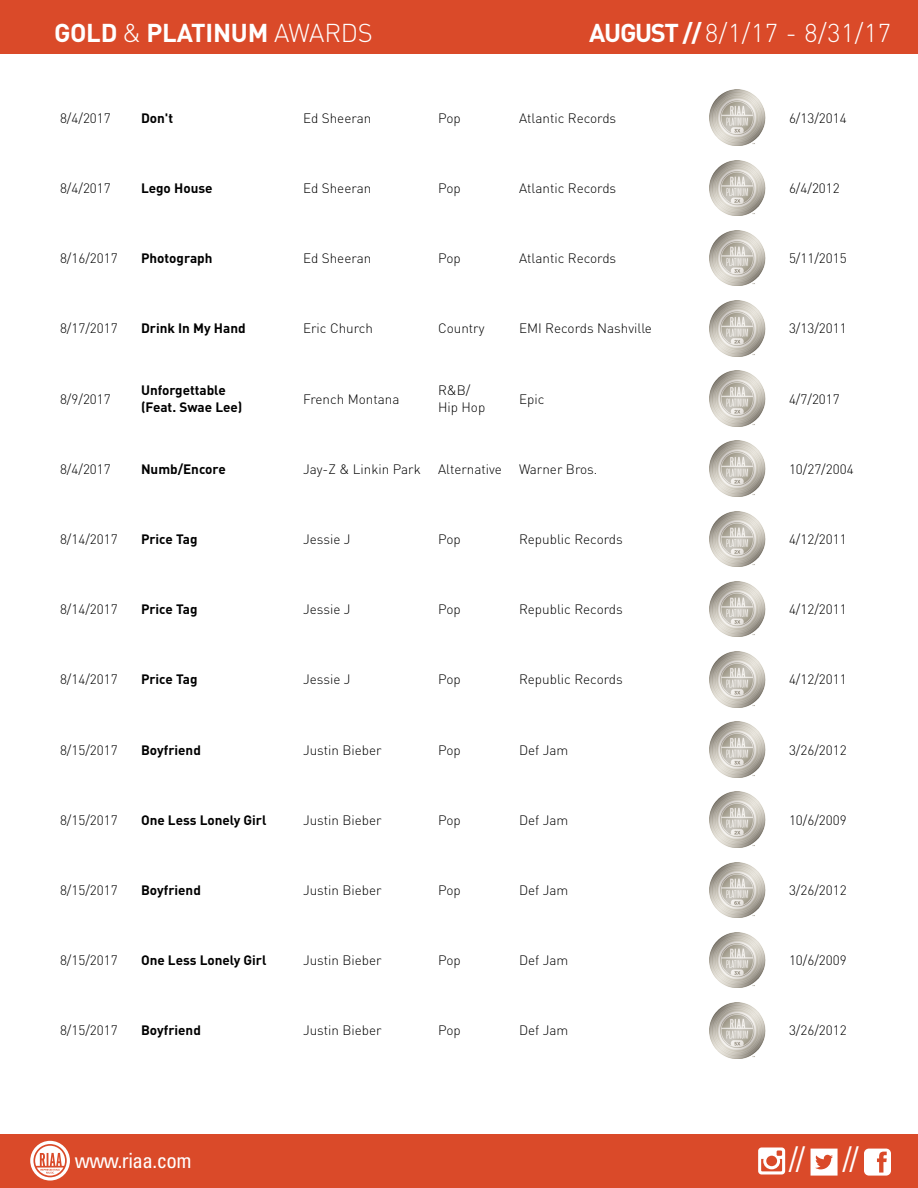
<style>
.page{position:relative;width:918px;height:1188px;background:#fff}
.page>*{position:absolute;margin:0;border:0;box-sizing:border-box;transform-origin:0 0}
.t1{font:condensed 31.5px "Univers LT Std";color:#fff}
.t2{font:300 25.5px "DINOT";color:#fff}
.t3{font:700 25.5px "DINOT";letter-spacing:-.01em;color:#fff}
.t4{font:condensed 21px "Univers LT Std";letter-spacing:-.025em;color:#fff}
.t5{font:300 13.5px/16.2px "DINOT";color:#000}
.t6{font:700 13.5px/16.2px "DINOT";color:#000}
.s1{font-weight:300}
.s2{font-weight:700}
</style>
<div class="page">
<div style="left:0;top:1134px;width:918px;height:54px;background:#da4a29"></div>
<div style="left:0;top:0;width:918px;height:54px;background:#da4a29"></div>
<svg style="left:758px;top:1148px;width:27px;height:26px"></svg>
<svg style="left:811px;top:1149px;width:27px;height:27px"></svg>
<svg style="left:864px;top:1149px;width:27px;height:27px"></svg>
<svg style="left:30px;top:1141px;width:40px;height:40px"></svg>
<img style="left:710px;top:90px;width:56px;height:56px">
<img style="left:710px;top:160px;width:56px;height:56px">
<img style="left:710px;top:230px;width:56px;height:56px">
<img style="left:710px;top:301px;width:56px;height:55px">
<img style="left:710px;top:371px;width:56px;height:55px">
<img style="left:710px;top:441px;width:56px;height:56px">
<img style="left:710px;top:511px;width:56px;height:56px">
<img style="left:710px;top:581px;width:56px;height:56px">
<img style="left:710px;top:652px;width:56px;height:55px">
<img style="left:710px;top:722px;width:56px;height:55px">
<img style="left:710px;top:792px;width:56px;height:56px">
<img style="left:710px;top:862px;width:56px;height:56px">
<img style="left:710px;top:932px;width:56px;height:56px">
<img style="left:710px;top:1003px;width:56px;height:55px">
<h2 class="t3" style="left:54px;top:15px;width:320px">GOLD <span class="s1">&amp;</span> PLATINUM <span class="s1">AWARDS</span></h2>
<h2 class="t2" style="left:589px;top:15px;width:303px"><span class="s2">AUGUST //</span>8/1/17 - 8/31/17</h2>
<p class="t5" style="left:60px;top:109px;width:52px">8/4/2017</p>
<p class="t6" style="left:141px;top:109px;width:34px">Don't</p>
<p class="t5" style="left:303px;top:109px;width:70px">Ed Sheeran</p>
<p class="t5" style="left:438px;top:109px;width:24px">Pop</p>
<p class="t5" style="left:519px;top:109px;width:99px">Atlantic Records</p>
<p class="t5" style="left:789px;top:109px;width:59px">6/13/2014</p>
<p class="t5" style="left:60px;top:179px;width:52px">8/4/2017</p>
<p class="t6" style="left:141px;top:179px;width:73px">Lego House</p>
<p class="t5" style="left:303px;top:179px;width:70px">Ed Sheeran</p>
<p class="t5" style="left:438px;top:179px;width:24px">Pop</p>
<p class="t5" style="left:519px;top:179px;width:99px">Atlantic Records</p>
<p class="t5" style="left:789px;top:179px;width:52px">6/4/2012</p>
<p class="t5" style="left:60px;top:250px;width:59px">8/16/2017</p>
<p class="t6" style="left:141px;top:250px;width:73px">Photograph</p>
<p class="t5" style="left:303px;top:250px;width:70px">Ed Sheeran</p>
<p class="t5" style="left:438px;top:250px;width:24px">Pop</p>
<p class="t5" style="left:519px;top:250px;width:99px">Atlantic Records</p>
<p class="t5" style="left:789px;top:250px;width:59px">5/11/2015</p>
<p class="t5" style="left:60px;top:320px;width:59px">8/17/2017</p>
<p class="t6" style="left:141px;top:320px;width:106px">Drink In My Hand</p>
<p class="t5" style="left:303px;top:320px;width:72px">Eric Church</p>
<p class="t5" style="left:438px;top:320px;width:48px">Country</p>
<p class="t5" style="left:519px;top:320px;width:135px">EMI Records Nashville</p>
<p class="t5" style="left:789px;top:320px;width:59px">3/13/2011</p>
<p class="t5" style="left:60px;top:390px;width:52px">8/9/2017</p>
<p class="t6" style="left:141px;top:382px;width:103px">Unforgettable (Feat. Swae Lee)</p>
<p class="t5" style="left:303px;top:390px;width:98px">French Montana</p>
<p class="t5" style="left:438px;top:382px;width:49px">R&amp;B/<br>Hip Hop</p>
<p class="t5" style="left:519px;top:390px;width:27px">Epic</p>
<p class="t5" style="left:789px;top:390px;width:52px">4/7/2017</p>
<p class="t5" style="left:60px;top:460px;width:52px">8/4/2017</p>
<p class="t6" style="left:141px;top:460px;width:86px">Numb/Encore</p>
<p class="t5" style="left:303px;top:460px;width:119px">Jay-Z &amp; Linkin Park</p>
<p class="t5" style="left:438px;top:460px;width:65px">Alternative</p>
<p class="t5" style="left:519px;top:460px;width:80px">Warner Bros.</p>
<p class="t5" style="left:789px;top:460px;width:66px">10/27/2004</p>
<p class="t5" style="left:60px;top:530px;width:59px">8/14/2017</p>
<p class="t6" style="left:141px;top:530px;width:58px">Price Tag</p>
<p class="t5" style="left:303px;top:530px;width:49px">Jessie J</p>
<p class="t5" style="left:438px;top:530px;width:24px">Pop</p>
<p class="t5" style="left:519px;top:530px;width:105px">Republic Records</p>
<p class="t5" style="left:789px;top:530px;width:59px">4/12/2011</p>
<p class="t5" style="left:60px;top:601px;width:59px">8/14/2017</p>
<p class="t6" style="left:141px;top:601px;width:58px">Price Tag</p>
<p class="t5" style="left:303px;top:601px;width:49px">Jessie J</p>
<p class="t5" style="left:438px;top:601px;width:24px">Pop</p>
<p class="t5" style="left:519px;top:601px;width:105px">Republic Records</p>
<p class="t5" style="left:789px;top:601px;width:59px">4/12/2011</p>
<p class="t5" style="left:60px;top:671px;width:59px">8/14/2017</p>
<p class="t6" style="left:141px;top:671px;width:58px">Price Tag</p>
<p class="t5" style="left:303px;top:671px;width:49px">Jessie J</p>
<p class="t5" style="left:438px;top:671px;width:24px">Pop</p>
<p class="t5" style="left:519px;top:671px;width:105px">Republic Records</p>
<p class="t5" style="left:789px;top:671px;width:59px">4/12/2011</p>
<p class="t5" style="left:60px;top:741px;width:59px">8/15/2017</p>
<p class="t6" style="left:141px;top:741px;width:61px">Boyfriend</p>
<p class="t5" style="left:303px;top:741px;width:80px">Justin Bieber</p>
<p class="t5" style="left:438px;top:741px;width:24px">Pop</p>
<p class="t5" style="left:519px;top:741px;width:51px">Def Jam</p>
<p class="t5" style="left:789px;top:741px;width:59px">3/26/2012</p>
<p class="t5" style="left:60px;top:811px;width:59px">8/15/2017</p>
<p class="t6" style="left:141px;top:811px;width:127px">One Less Lonely Girl</p>
<p class="t5" style="left:303px;top:811px;width:80px">Justin Bieber</p>
<p class="t5" style="left:438px;top:811px;width:24px">Pop</p>
<p class="t5" style="left:519px;top:811px;width:51px">Def Jam</p>
<p class="t5" style="left:789px;top:811px;width:59px">10/6/2009</p>
<p class="t5" style="left:60px;top:881px;width:59px">8/15/2017</p>
<p class="t6" style="left:141px;top:881px;width:61px">Boyfriend</p>
<p class="t5" style="left:303px;top:881px;width:80px">Justin Bieber</p>
<p class="t5" style="left:438px;top:881px;width:24px">Pop</p>
<p class="t5" style="left:519px;top:881px;width:51px">Def Jam</p>
<p class="t5" style="left:789px;top:881px;width:59px">3/26/2012</p>
<p class="t5" style="left:60px;top:952px;width:59px">8/15/2017</p>
<p class="t6" style="left:141px;top:952px;width:127px">One Less Lonely Girl</p>
<p class="t5" style="left:303px;top:952px;width:80px">Justin Bieber</p>
<p class="t5" style="left:438px;top:952px;width:24px">Pop</p>
<p class="t5" style="left:519px;top:952px;width:51px">Def Jam</p>
<p class="t5" style="left:789px;top:952px;width:59px">10/6/2009</p>
<p class="t5" style="left:60px;top:1022px;width:59px">8/15/2017</p>
<p class="t6" style="left:141px;top:1022px;width:61px">Boyfriend</p>
<p class="t5" style="left:303px;top:1022px;width:80px">Justin Bieber</p>
<p class="t5" style="left:438px;top:1022px;width:24px">Pop</p>
<p class="t5" style="left:519px;top:1022px;width:51px">Def Jam</p>
<p class="t5" style="left:789px;top:1022px;width:59px">3/26/2012</p>
<h3 class="t4" style="left:75px;top:1147px;width:119px">www.riaa.com</h3>
<h1 class="t1" style="left:789px;top:1138px;width:71px">// //</h1>
</div>
